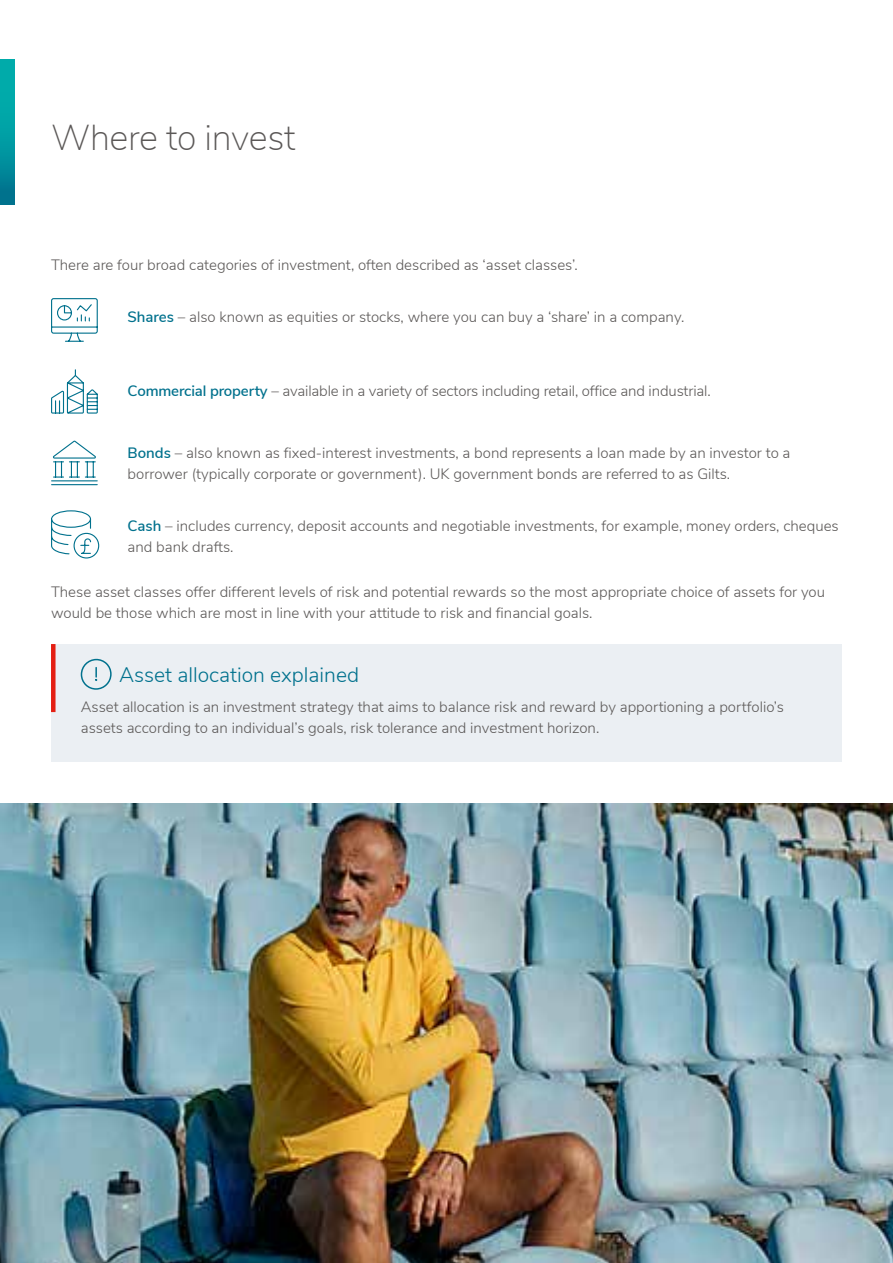
<style>
.page{position:relative;width:893px;height:1263px;background:#fff}
.page>*{position:absolute;margin:0;border:0;box-sizing:border-box;transform-origin:0 0}
.t1{font:200 36px "Nunito Sans";letter-spacing:-.01em;color:#5b5857}
.t2{font:300 21px "Nunito Sans";color:#00718d}
.t3{font:300 15px/21px "Nunito Sans";color:#5b5857}
.s1{font-weight:600;color:#00718d}
</style>
<div class="page">
<svg style="left:0;top:60px;width:15px;height:144px;background:#0098a1"></svg>
<svg style="left:51px;top:510px;width:49px;height:49px"></svg>
<svg style="left:51px;top:440px;width:47px;height:46px"></svg>
<svg style="left:51px;top:369px;width:47px;height:45px"></svg>
<svg style="left:51px;top:298px;width:47px;height:44px"></svg>
<img style="left:0;top:804px;width:893px;height:459px">
<div style="left:51px;top:644px;width:791px;height:117px;background:#ebeff3"></div>
<svg style="left:80px;top:658px;width:32px;height:32px"></svg>
<div style="left:51px;top:644px;width:5px;height:68px;background:#e41f13"></div>
<h1 class="t1" style="left:51px;top:111px;width:246px">Where to invest</h1>
<p class="t3" style="left:51px;top:254px;width:528px">There are four broad categories of investment, often described as ‘asset classes’.</p>
<p class="t3" style="left:128px;top:305px;width:558px"><span class="s1">Shares</span> – also known as equities or stocks, where you can buy a ‘share’ in a company.</p>
<p class="t3" style="left:128px;top:379px;width:585px"><span class="s1">Commercial property</span> – available in a variety of sectors including retail, office and industrial.</p>
<p class="t3" style="left:128px;top:441px;width:664px"><span class="s1">Bonds</span> – also known as fixed-interest investments, a bond represents a loan made by an investor to a borrower (typically corporate or government). UK government bonds are referred to as Gilts.</p>
<p class="t3" style="left:128px;top:514px;width:713px"><span class="s1">Cash</span> – includes currency, deposit accounts and negotiable investments, for example, money orders, cheques and bank drafts.</p>
<p class="t3" style="left:51px;top:580px;width:776px">These asset classes offer different levels of risk and potential rewards so the most appropriate choice of assets for you would be those which are most in line with your attitude to risk and financial goals.</p>
<h2 class="t2" style="left:119px;top:660px;width:242px">Asset allocation explained</h2>
<p class="t3" style="left:81px;top:695px;width:705px">Asset allocation is an investment strategy that aims to balance risk and reward by apportioning a portfolio’s assets according to an individual’s goals, risk tolerance and investment horizon.</p>
</div>
